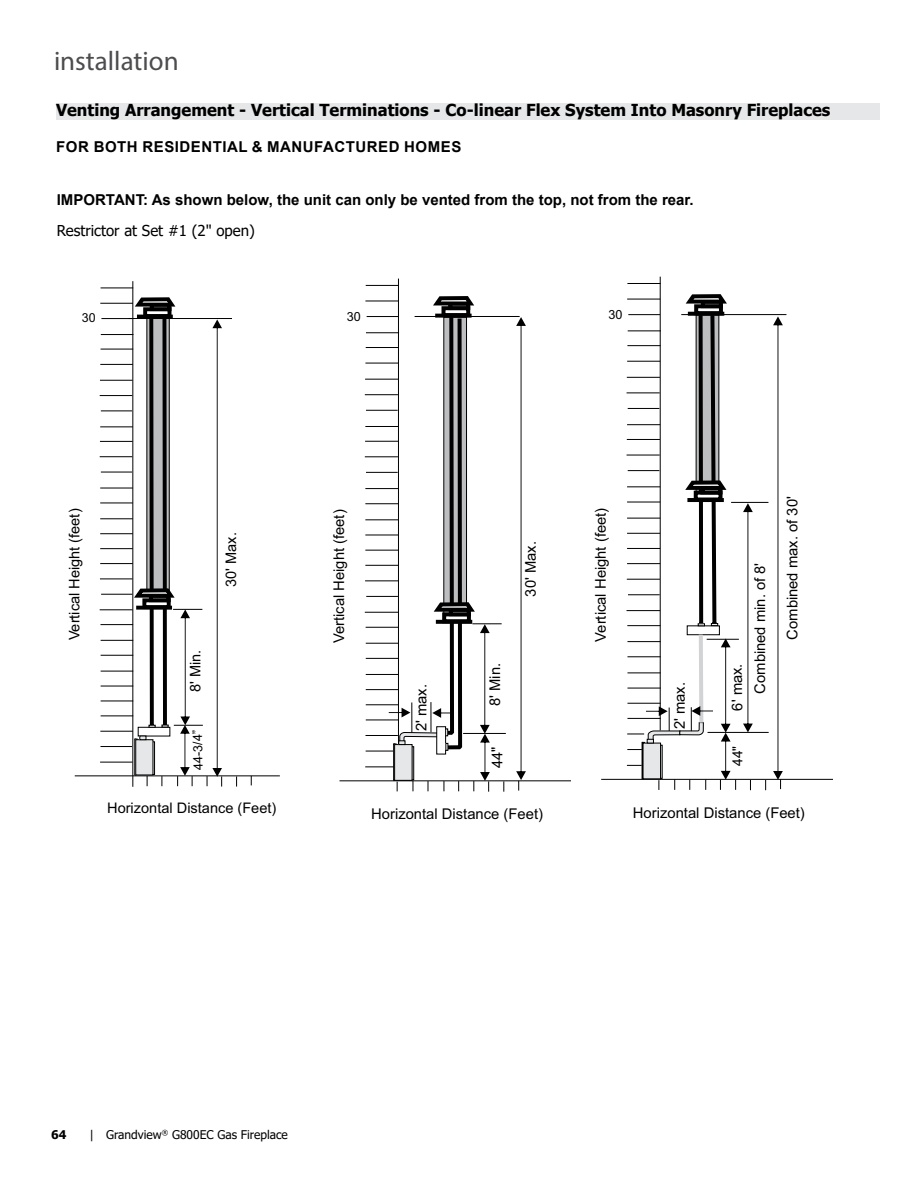
<style>
.page{position:relative;width:918px;height:1188px;background:#fff}
.page>*{position:absolute;margin:0;border:0;box-sizing:border-box;transform-origin:0 0}
.t1{font:27px "Myriad Pro";color:#4d4d4f}
.t2{font:700 16.5px "Tahoma";color:#000}
.t3{font:700 15px "Arial";color:#000}
.t4{font:700 15px "Arial";letter-spacing:.035em;color:#000}
.t5{font:15px "Tahoma";color:#000}
.t6{font:14.85px "Arial";color:#000}
.t7{font:14.7px "Arial";color:#000}
.t8{font:14.55px "Arial";color:#000}
.t9{font:12.75px "Arial";color:#000}
.t10{font:12.6px "Arial";color:#000}
.t11{font:12.45px "Arial";color:#000}
.t12{font:12px "Tahoma";color:#000}
.t13{font:700 12px "Tahoma";color:#000}
</style>
<div class="page">
<div style="left:56px;top:103px;width:824px;height:16px;background:#e6e7e8"></div>
<hr style="left:133px;top:281px;width:1px;height:506px;background:#000">
<hr style="left:129px;top:318px;width:103px;height:1px;background:#000">
<hr style="left:75px;top:776px;width:205px;height:1px;background:#000">
<hr style="left:101px;top:716px;width:32px;height:1px;background:#000">
<hr style="left:100px;top:563px;width:33px;height:1px;background:#000">
<hr style="left:100px;top:441px;width:33px;height:1px;background:#000">
<hr style="left:101px;top:349px;width:32px;height:1px;background:#000">
<hr style="left:100px;top:380px;width:33px;height:1px;background:#000">
<hr style="left:101px;top:288px;width:32px;height:1px;background:#000">
<hr style="left:100px;top:731px;width:33px;height:1px;background:#000">
<hr style="left:100px;top:579px;width:33px;height:1px;background:#000">
<hr style="left:100px;top:456px;width:32px;height:1px;background:#000">
<hr style="left:100px;top:364px;width:33px;height:1px;background:#000">
<hr style="left:100px;top:395px;width:32px;height:1px;background:#000">
<hr style="left:100px;top:303px;width:33px;height:1px;background:#000">
<hr style="left:101px;top:686px;width:32px;height:1px;background:#000">
<hr style="left:100px;top:533px;width:33px;height:1px;background:#000">
<hr style="left:101px;top:655px;width:32px;height:1px;background:#000">
<hr style="left:100px;top:503px;width:33px;height:1px;background:#000">
<hr style="left:100px;top:746px;width:32px;height:1px;background:#000">
<hr style="left:101px;top:594px;width:31px;height:1px;background:#000">
<hr style="left:101px;top:472px;width:31px;height:1px;background:#000">
<hr style="left:101px;top:411px;width:31px;height:1px;background:#000">
<hr style="left:101px;top:318px;width:32px;height:1px;background:#000">
<hr style="left:101px;top:701px;width:32px;height:1px;background:#000">
<hr style="left:100px;top:548px;width:33px;height:1px;background:#000">
<hr style="left:101px;top:671px;width:32px;height:1px;background:#000">
<hr style="left:100px;top:519px;width:33px;height:1px;background:#000">
<hr style="left:101px;top:640px;width:32px;height:1px;background:#000">
<hr style="left:100px;top:488px;width:33px;height:1px;background:#000">
<hr style="left:100px;top:427px;width:33px;height:1px;background:#000">
<hr style="left:101px;top:334px;width:32px;height:1px;background:#000">
<hr style="left:100px;top:624px;width:33px;height:1px;background:#000">
<hr style="left:100px;top:762px;width:33px;height:1px;background:#000">
<hr style="left:100px;top:610px;width:33px;height:1px;background:#000">
<svg style="left:130px;top:294px;width:92px;height:493px"></svg>
<svg style="left:136px;top:606px;width:36px;height:4px"></svg>
<hr style="left:398px;top:279px;width:1px;height:465px;background:#000">
<hr style="left:415px;top:316px;width:105px;height:1px;background:#000">
<hr style="left:472px;top:624px;width:30px;height:1px;background:#000">
<hr style="left:463px;top:733px;width:43px;height:1px;background:#000">
<hr style="left:340px;top:781px;width:230px;height:1px;background:#000">
<hr style="left:366px;top:285px;width:33px;height:1px;background:#000">
<svg style="left:516px;top:317px;width:10px;height:474px"></svg>
<svg style="left:365px;top:296px;width:125px;height:496px"></svg>
<hr style="left:660px;top:277px;width:1px;height:453px;background:#000">
<hr style="left:681px;top:314px;width:105px;height:1px;background:#000">
<hr style="left:731px;top:502px;width:37px;height:1px;background:#000">
<hr style="left:708px;top:732px;width:61px;height:1px;background:#000">
<hr style="left:601px;top:779px;width:231px;height:1px;background:#000">
<hr style="left:627px;top:283px;width:34px;height:1px;background:#000">
<svg style="left:773px;top:316px;width:10px;height:473px"></svg>
<svg style="left:627px;top:291px;width:126px;height:500px"></svg>
<h1 class="t1" style="left:54px;top:44px;width:126px">installation</h1>
<p class="t2" style="left:56px;top:98px;width:776px">Venting Arrangement - Vertical Terminations - Co-linear Flex System Into Masonry Fireplaces</p>
<p class="t4" style="left:56px;top:136px;width:407px">FOR BOTH RESIDENTIAL &amp; MANUFACTURED HOMES</p>
<p class="t3" style="left:57px;top:189px;width:638px">IMPORTANT: As shown below, the unit can only be vented from the top, not from the rear.</p>
<p class="t5" style="left:57px;top:221px;width:200px">Restrictor at Set #1 (2" open)</p>
<p class="t11" style="left:82px;top:310px;width:15px">30</p>
<p class="t10" style="left:347px;top:307px;width:16px">30</p>
<p class="t10" style="left:608px;top:306px;width:16px">30</p>
<p class="t8" style="left:64px;top:640px;width:133px;rotate:-90deg">Vertical Height (feet)</p>
<p class="t8" style="left:221px;top:587px;width:56px;rotate:-90deg">30' Max.</p>
<p class="t8" style="left:185px;top:692px;width:44px;rotate:-90deg">8' Min.</p>
<p class="t9" style="left:189px;top:771px;width:42px;rotate:-91deg">44-3/4”</p>
<p class="t8" style="left:107px;top:798px;width:171px">Horizontal Distance (Feet)</p>
<p class="t7" style="left:329px;top:643px;width:135px;rotate:-90deg">Vertical Height (feet)</p>
<p class="t7" style="left:411px;top:731px;width:49px;rotate:-90deg">2' max.</p>
<p class="t7" style="left:521px;top:597px;width:57px;rotate:-90deg">30' Max.</p>
<p class="t7" style="left:485px;top:706px;width:45px;rotate:-90deg">8' Min.</p>
<p class="t7" style="left:487px;top:768px;width:23px;rotate:-90deg">44"</p>
<p class="t6" style="left:371px;top:804px;width:173px">Horizontal Distance (Feet)</p>
<p class="t6" style="left:590px;top:642px;width:135px;rotate:-90deg">Vertical Height (feet)</p>
<p class="t6" style="left:669px;top:729px;width:49px;rotate:-90deg">2' max.</p>
<p class="t6" style="left:727px;top:711px;width:49px;rotate:-91deg">6' max.</p>
<p class="t6" style="left:750px;top:694px;width:133px;rotate:-90deg">Combined min. of 8'</p>
<p class="t6" style="left:782px;top:640px;width:145px;rotate:-90deg">Combined max. of 30'</p>
<p class="t6" style="left:633px;top:802px;width:173px">Horizontal Distance (Feet)</p>
<p class="t13" style="left:51px;top:1126px;width:17px">64</p>
<p class="t12" style="left:90px;top:1127px;width:200px">| Grandview<sup>®</sup> G800EC Gas Fireplace</p>
</div>
